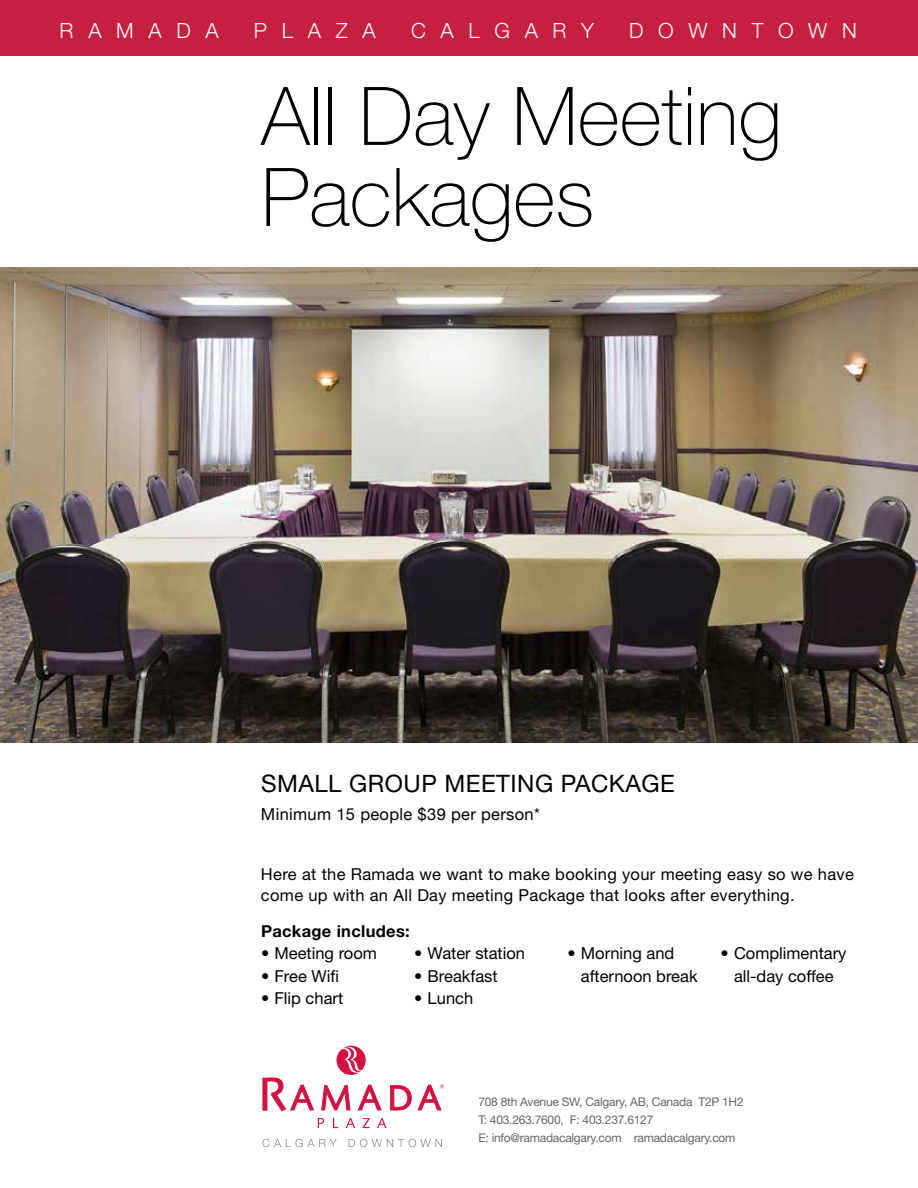
<style>
.page{position:relative;width:918px;height:1188px;background:#fff}
.page>*{position:absolute;margin:0;border:0;box-sizing:border-box;transform-origin:0 0}
.t1{font:100 81px/81px "Helvetica Neue";color:#000}
.t2{font:24px "Helvetica Neue";letter-spacing:.02em;color:#000}
.t3{font:300 21px "Helvetica Neue";letter-spacing:.7em;color:#fff}
.t4{font:16.5px/21px "Helvetica Neue";letter-spacing:.02em;color:#000}
.t5{font:16.5px/22.5px "Helvetica Neue";color:#000}
.t6{font:16.5px "Helvetica Neue";letter-spacing:.02em;color:#000}
.t7{font:700 16.5px "Helvetica Neue";letter-spacing:.02em;color:#000}
.t8{font:12px/18px "Helvetica Neue";letter-spacing:-.02em;color:#636466}
.s1{font-style:inherit}
</style>
<div class="page">
<svg style="left:262px;top:1139px;width:75px;height:8px"></svg>
<svg style="left:349px;top:1139px;width:93px;height:8px"></svg>
<svg style="left:321px;top:1085px;width:30px;height:26px"></svg>
<svg style="left:357px;top:1084px;width:25px;height:27px"></svg>
<svg style="left:262px;top:1077px;width:53px;height:34px"></svg>
<svg style="left:337px;top:1046px;width:29px;height:29px"></svg>
<svg style="left:390px;top:1084px;width:54px;height:27px"></svg>
<svg style="left:318px;top:1118px;width:6px;height:10px"></svg>
<svg style="left:333px;top:1118px;width:5px;height:10px"></svg>
<svg style="left:346px;top:1118px;width:9px;height:10px"></svg>
<svg style="left:363px;top:1118px;width:7px;height:10px"></svg>
<svg style="left:377px;top:1118px;width:10px;height:10px"></svg>
<img style="left:0;top:267px;width:918px;height:476px">
<div style="left:0;top:0;width:918px;height:56px;background:#c5203e"></div>
<p class="t3" style="left:60px;top:18px;width:161px">RAMADA</p>
<p class="t3" style="left:254px;top:18px;width:123px">PLAZA</p>
<p class="t3" style="left:411px;top:18px;width:184px">CALGARY</p>
<p class="t3" style="left:629px;top:18px;width:229px">DOWNTOWN</p>
<h1 class="t1" style="left:261px;top:75px;width:522px">All Day Meeting<br>Packages</h1>
<h2 class="t2" style="left:261px;top:769px;width:415px"><span class="s1">S</span>MALL GROUP MEETING PACKAGE</h2>
<p class="t6" style="left:261px;top:803px;width:280px">Minimum 15 people $39 per person*</p>
<p class="t4" style="left:261px;top:864px;width:595px">Here at the Ramada we want to make booking your meeting easy so we have come up with an All Day meeting Package that looks after everything.</p>
<p class="t7" style="left:261px;top:921px;width:150px">Package includes:</p>
<p class="t5" style="left:261px;top:942px;width:117px">• Meeting room</p>
<p class="t4" style="left:261px;top:965px;width:79px">• Free Wifi</p>
<p class="t5" style="left:261px;top:987px;width:84px">• Flip chart</p>
<p class="t5" style="left:414px;top:942px;width:112px">• Water station</p>
<p class="t5" style="left:414px;top:965px;width:85px">• Breakfast</p>
<p class="t4" style="left:414px;top:988px;width:61px">• Lunch</p>
<p class="t5" style="left:581px;top:942px;width:118px;text-indent:-13px">• Morning and afternoon break</p>
<p class="t5" style="left:721px;top:942px;width:127px;text-align:center">• Complimentary all‑day coffee</p>
<p class="t8" style="left:478px;top:1092px;width:267px">708 8th Avenue SW, Calgary, AB, Canada T2P 1H2<br>T: 403.263.7600, F: 403.237.6127<br>E: info@ramadacalgary.com ramadacalgary.com</p>
</div>
